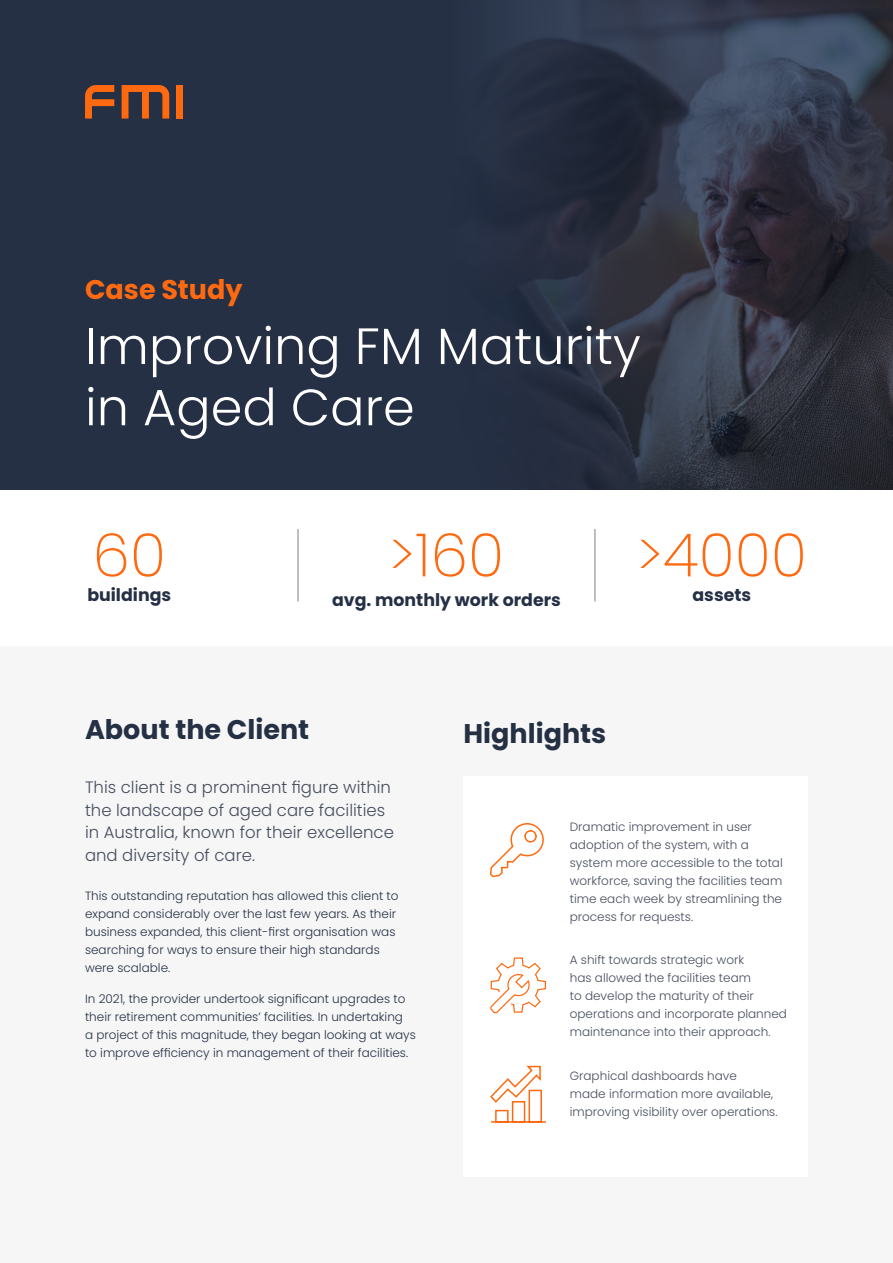
<style>
.page{position:relative;width:893px;height:1263px;background:#fff}
.page>*{position:absolute;margin:0;border:0;box-sizing:border-box;transform-origin:0 0}
.big_number{font:200 60px "Poppins";color:#ff6a10}
.FMI_Title_Page_H1{font:300 51px/61.2px "Poppins";color:#fff}
.FMI_H2{font:700 27px "Poppins";color:#253045}
.FMI_Title_Page_Case{font:700 27px "Poppins";color:#ff6a10}
.FMI_Title_Page_NUmbe{font:700 17.4px "Poppins";color:#253045}
.FMI_Intro_Para{font:300 16.5px/22.5px "Poppins";color:#464d5d}
.FMI_B2{font:300 12px/18px "Poppins";color:#253045}
.FMI_Bullets{font:300 12px/18px "Poppins";color:#464d5d}
</style>
<div class="page">
<div style="left:0;top:0;width:893px;height:489px;background:#253045"></div>
<svg style="left:122px;top:85px;width:47px;height:34px"></svg>
<div style="left:176px;top:85px;width:7px;height:34px;background:#ff6a10"></div>
<svg style="left:85px;top:85px;width:29px;height:34px"></svg>
<div style="left:0;top:647px;width:893px;height:616px;background:#f6f6f6"></div>
<hr style="left:297px;top:529px;width:2px;height:72px;background:#a9a9a9">
<hr style="left:594px;top:529px;width:2px;height:72px;background:#a9a9a9">
<div style="left:463px;top:776px;width:345px;height:400px;background:#fff"></div>
<svg style="left:489px;top:823px;width:55px;height:55px"></svg>
<img style="left:515px;top:0;width:378px;height:489px">
<svg style="left:490px;top:957px;width:56px;height:57px"></svg>
<svg style="left:490px;top:1065px;width:56px;height:58px"></svg>
<p class="FMI_Title_Page_Case" style="left:85px;top:273px;width:159px">Case Study</p>
<p class="FMI_Title_Page_H1" style="left:85px;top:316px;width:557px">Improving FM Maturity in Aged Care</p>
<p class="big_number" style="left:93px;top:521px;width:75px">60</p>
<p class="FMI_Title_Page_NUmbe" style="left:87px;top:585px;width:85px">buildings</p>
<p class="big_number" style="left:389px;top:521px;width:117px">&gt;160</p>
<p class="FMI_Title_Page_NUmbe" style="left:332px;top:590px;width:230px">avg. monthly work orders</p>
<p class="big_number" style="left:637px;top:521px;width:172px">&gt;4000</p>
<p class="FMI_Title_Page_NUmbe" style="left:692px;top:585px;width:60px">assets</p>
<p class="FMI_H2" style="left:85px;top:714px;width:226px">About the Client</p>
<p class="FMI_H2" style="left:463px;top:717px;width:144px">Highlights</p>
<p class="FMI_Intro_Para" style="left:85px;top:776px;width:310px">This client is a prominent figure within the landscape of aged care facilities in Australia, known for their excellence and diversity of care.</p>
<p class="FMI_B2" style="left:85px;top:887px;width:315px">This outstanding reputation has allowed this client to expand considerably over the last few years. As their business expanded, this client-first organisation was searching for ways to ensure their high standards were scalable.</p>
<p class="FMI_B2" style="left:85px;top:989px;width:332px">In 2021, the provider undertook significant upgrades to their retirement communities’ facilities. In undertaking<br>a project of this magnitude, they began looking at ways to improve efficiency in management of their facilities.</p>
<p class="FMI_Bullets" style="left:570px;top:818px;width:214px">Dramatic improvement in user adoption of the system, with a system more accessible to the total workforce, saving the facilities team time each week by streamlining the process for requests.</p>
<p class="FMI_Bullets" style="left:570px;top:951px;width:219px">A shift towards strategic work<br>has allowed the facilities team<br>to develop the maturity of their operations and incorporate planned maintenance into their approach.</p>
<p class="FMI_Bullets" style="left:570px;top:1067px;width:209px">Graphical dashboards have<br>made information more available, improving visibility over operations.</p>
</div>
